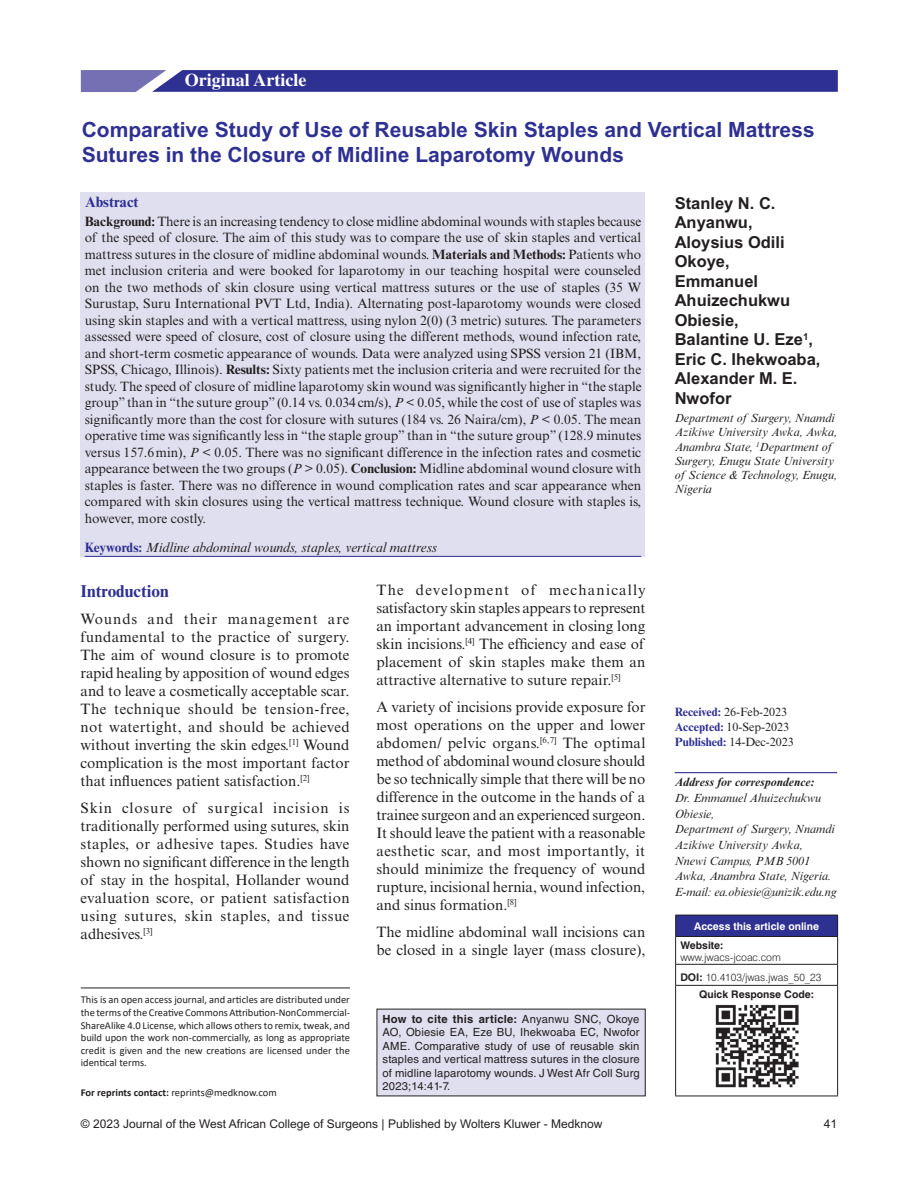
<style>
.page{position:relative;width:918px;height:1188px;background:#fff}
.page>*{position:absolute;margin:0;border:0;box-sizing:border-box;transform-origin:0 0}
.t1{font:700 21px/25px "Arial MT Std";color:#2e3092}
.t2{font:700 18px "Times LT Std";color:#fff}
.t3{font:700 17.25px "Times New Roman MT Std";color:#2e3092}
.t4{font:700 16.5px/19.5px "Arial MT Std";color:#231f20}
.t5{font:15px/18px "Times New Roman MT Std";color:#231f20;text-align:justify}
.t6{font:700 15px "Times New Roman MT Std";color:#2e3092}
.t7{font:13.5px/16.5px "Times New Roman MT Std";color:#231f20;text-align:justify}
.t8{font:italic 13.5px "Times New Roman MT Std";color:#231f20}
.t9{font:italic 12px/15.8px "Times New Roman MT Std";color:#231f20}
.t10{font:12px "Arial MT Std";color:#231f20}
.t11{font:12px/15px "Times New Roman MT Std";color:#231f20}
.t12{font:italic 700 12px "Times New Roman MT Std";color:#231f20}
.t13{font:11.25px/13.5px "Helvetica LT Std";letter-spacing:.015em;color:#231f20;text-align:justify}
.t14{font:10.5px/12.6px "Calibri";color:#231f20;text-align:justify}
.t15{font:300 10.5px/19.5px "Swiss 721 BT";color:#231f20}
.t16{font:700 10.5px "Swiss 721 BT";color:#231f20}
.t17{font:700 10.5px "Swiss 721 BT";color:#fff}
.s1{font-weight:700}
.s2{font-style:italic}
.s3{font-weight:700;font-style:normal;color:#2e3092}
.s4{font-weight:700;color:#2e3092}
</style>
<div class="page">
<svg style="left:81px;top:70px;width:757px;height:22px;background:#3b3c98"></svg>
<div style="left:81px;top:192px;width:564px;height:32px;background:#e0dfef"></div>
<div style="left:81px;top:203px;width:564px;height:339px;background:#e0dfef"></div>
<div style="left:81px;top:527px;width:564px;height:30px;background:#e0dfef"></div>
<hr style="left:85px;top:556px;width:556px;height:1px;background:#2e3092">
<div style="left:676px;top:915px;width:162px;height:22px;background:#2e3092"></div>
<hr style="left:675px;top:964px;width:163px;height:1px;background:#231f20">
<hr style="left:675px;top:985px;width:163px;height:1px;background:#231f20">
<hr style="left:675px;top:986px;width:1px;height:110px;background:#231f20">
<hr style="left:837px;top:986px;width:1px;height:110px;background:#231f20">
<hr style="left:675px;top:1096px;width:163px;height:1px;background:#231f20">
<hr style="left:675px;top:915px;width:163px;height:1px;background:#231f20">
<svg style="left:675px;top:915px;width:1px;height:70px"></svg>
<svg style="left:837px;top:915px;width:1px;height:70px"></svg>
<hr style="left:675px;top:936px;width:163px;height:1px;background:#231f20">
<img style="left:715px;top:1004px;width:83px;height:84px">
<hr style="left:675px;top:772px;width:162px;height:1px;background:#2e3092">
<div style="left:377px;top:1009px;width:268px;height:87px;background:#e0dfef"></div>
<hr style="left:81px;top:988px;width:269px;height:1px;background:#231f20">
<h2 class="t2" style="left:185px;top:70px;width:123px">Original Article</h2>
<h1 class="t1" style="left:82px;top:117px;width:734px">Comparative Study of Use of Reusable Skin Staples and Vertical Mattress<br>Sutures in the Closure of Midline Laparotomy Wounds</h1>
<p class="t4" style="left:675px;top:193px;width:147px">Stanley N. C.<br>Anyanwu,<br>Aloysius Odili<br>Okoye,<br>Emmanuel<br>Ahuizechukwu<br>Obiesie,<br>Balantine U. Eze<sup>1</sup>,<br>Eric C. Ihekwoaba,<br>Alexander M. E.<br>Nwofor</p>
<p class="t9" style="left:675px;top:411px;width:164px;line-height:14.2px">Department of Surgery, Nnamdi<br>Azikiwe University Awka, Awka,<br>Anambra State, <sup>1</sup>Department of<br>Surgery, Enugu State University of Science &amp; Technology, Enugu,<br>Nigeria</p>
<p class="t6" style="left:85px;top:193px;width:55px">Abstract</p>
<p class="t7" style="left:85px;top:213px;width:558px"><span class="s1">Background:</span> There is an increasing tendency to close midline abdominal wounds with staples because of the speed of closure. The aim of this study was to compare the use of skin staples and vertical mattress sutures in the closure of midline abdominal wounds. <span class="s1">Materials and Methods:</span> Patients who met inclusion criteria and were booked for laparotomy in our teaching hospital were counseled on the two methods of skin closure using vertical mattress sutures or the use of staples (35 W Surustap, Suru International PVT Ltd, India). Alternating post-laparotomy wounds were closed using skin staples and with a vertical mattress, using nylon 2(0) (3 metric) sutures. The parameters assessed were speed of closure, cost of closure using the different methods, wound infection rate, and short-term cosmetic appearance of wounds. Data were analyzed using SPSS version 21 (IBM, SPSS, Chicago, Illinois). <span class="s1">Results:</span> Sixty patients met the inclusion criteria and were recruited for the study. The speed of closure of midline laparotomy skin wound was significantly higher in “the staple group” than in “the suture group” (0.14 vs. 0.034cm/s), <span class="s2">P</span> &lt; 0.05, while the cost of use of staples was significantly more than the cost for closure with sutures (184 vs. 26 Naira/cm), <span class="s2">P</span> &lt; 0.05. The mean operative time was significantly less in “the staple group” than in “the suture group” (128.9 minutes versus 157.6min), <span class="s2">P</span> &lt; 0.05. There was no significant difference in the infection rates and cosmetic appearance between the two groups (<span class="s2">P</span> &gt; 0.05). <span class="s1">Conclusion:</span> Midline abdominal wound closure with staples is faster. There was no difference in wound complication rates and scar appearance when compared with skin closures using the vertical mattress technique. Wound closure with staples is, however, more costly.</p>
<p class="t8" style="left:85px;top:540px;width:354px"><span class="s3">Keywords:</span> Midline abdominal wounds, staples, vertical mattress</p>
<p class="t3" style="left:81px;top:581px;width:90px">Introduction</p>
<p class="t5" style="left:81px;top:610px;width:271px">Wounds and their management are fundamental to the practice of surgery.<br>The aim of wound closure is to promote rapid healing by apposition of wound edges and to leave a cosmetically acceptable scar.<br>The technique should be tension-free, not watertight, and should be achieved without inverting the skin edges.<sup>[1]</sup> Wound complication is the most important factor that influences patient satisfaction.<sup>[2]</sup></p>
<p class="t5" style="left:81px;top:799px;width:271px">Skin closure of surgical incision is traditionally performed using sutures, skin staples, or adhesive tapes. Studies have shown no significant difference in the length of stay in the hospital, Hollander wound evaluation score, or patient satisfaction using sutures, skin staples, and tissue adhesives.<sup>[3]</sup></p>
<p class="t5" style="left:376px;top:581px;width:271px">The development of mechanically satisfactory skin staples appears to represent an important advancement in closing long skin incisions.<sup>[4]</sup> The efficiency and ease of placement of skin staples make them an attractive alternative to suture repair.<sup>[5]</sup></p>
<p class="t5" style="left:376px;top:698px;width:271px">A variety of incisions provide exposure for most operations on the upper and lower abdomen/ pelvic organs.<sup>[6,7]</sup> The optimal method of abdominal wound closure should be so technically simple that there will be no difference in the outcome in the hands of a trainee surgeon and an experienced surgeon.<br>It should leave the patient with a reasonable aesthetic scar, and most importantly, it should minimize the frequency of wound rupture, incisional hernia, wound infection, and sinus formation.<sup>[8]</sup></p>
<p class="t5" style="left:376px;top:923px;width:270px">The midline abdominal wall incisions can be closed in a single layer (mass closure),</p>
<p class="t17" style="left:694px;top:920px;width:126px">Access this article online</p>
<p class="t11" style="left:675px;top:704px;width:121px"><span class="s4">Received:</span> 26-Feb-2023<br><span class="s4">Accepted:</span> 10-Sep-2023<br><span class="s4">Published:</span> 14-Dec-2023</p>
<p class="t12" style="left:675px;top:775px;width:141px">Address for correspondence:</p>
<p class="t9" style="left:675px;top:790px;width:164px">Dr. Emmanuel Ahuizechukwu<br>Obiesie,<br>Department of Surgery, Nnamdi<br>Azikiwe University Awka,<br>Nnewi Campus, PMB 5001<br>Awka, Anambra State, Nigeria.<br>E-mail: ea.obiesie@unizik.edu.ng</p>
<p class="t16" style="left:680px;top:938px;width:45px">Website:</p>
<p class="t15" style="left:680px;top:948px;width:143px">www.jwacs-jcoac.com<br><span class="s1">DOI:</span> 10.4103/jwas.jwas_50_23</p>
<p class="t16" style="left:699px;top:988px;width:116px">Quick Response Code:</p>
<p class="t14" style="left:81px;top:993px;width:271px">This is an open access journal, and articles are distributed under the terms of the Creative Commons Attribution-NonCommercial-ShareAlike 4.0 License, which allows others to remix, tweak, and build upon the work non-commercially, as long as appropriate credit is given and the new creations are licensed under the identical terms.</p>
<p class="t14" style="left:81px;top:1086px;width:198px"><span class="s1">For reprints contact:</span> reprints@medknow.com</p>
<p class="t13" style="left:383px;top:1012px;width:259px"><span class="s1">How to cite this article:</span> Anyanwu SNC, Okoye AO, Obiesie EA, Eze BU, Ihekwoaba EC, Nwofor AME. Comparative study of use of reusable skin staples and vertical mattress sutures in the closure of midline laparotomy wounds. J West Afr Coll Surg 2023;14:41-7.</p>
<p class="t10" style="left:81px;top:1117px;width:523px">© 2023 Journal of the West African College of Surgeons | Published by Wolters Kluwer ‑ Medknow</p>
<p class="t10" style="left:824px;top:1117px;width:15px">41</p>
</div>
